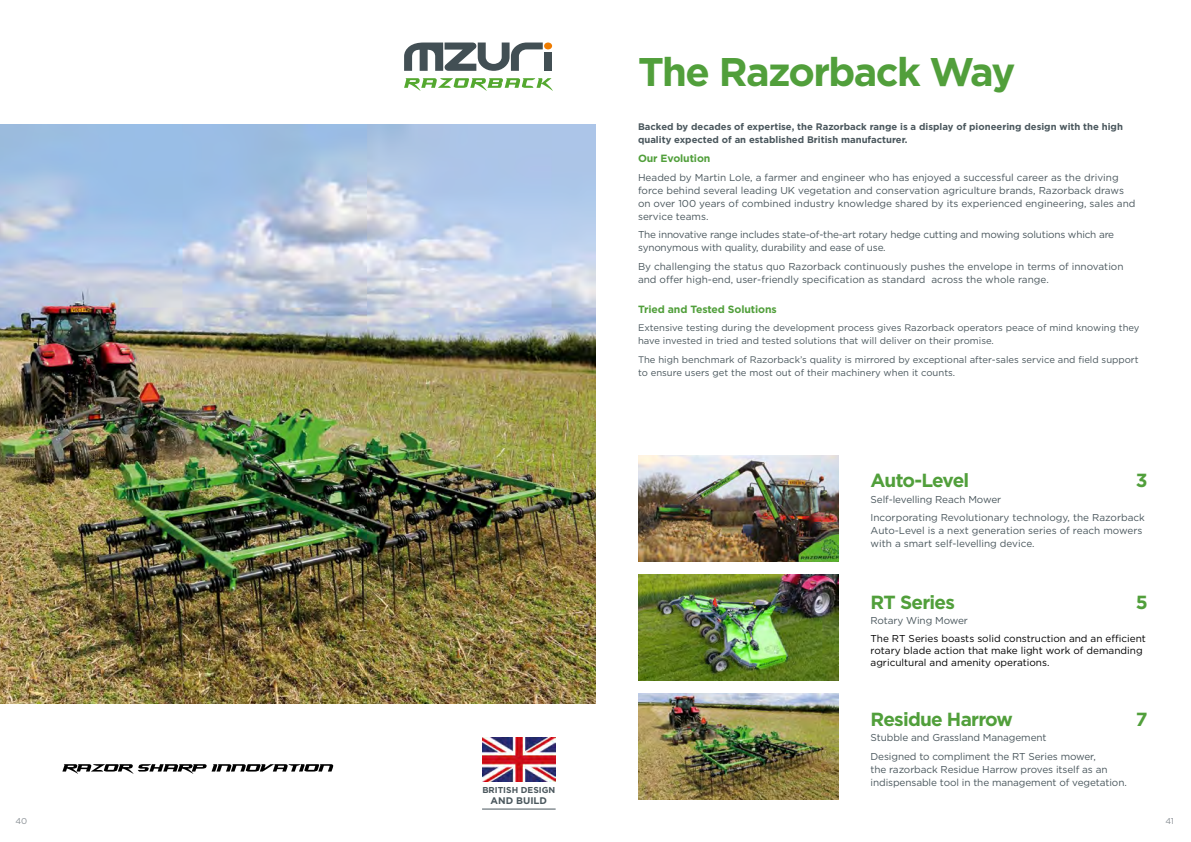
<style>
.page{position:relative;width:1191px;height:842px;background:#fff}
.page>*{position:absolute;margin:0;border:0;box-sizing:border-box;transform-origin:0 0}
.t1{font:700 40px "Gotham";letter-spacing:-.04em;color:#519f3b}
.t2{font:700 19px "Gotham";letter-spacing:-.04em;color:#519f3b}
.t3{font:700 10.5px "Gotham";letter-spacing:-.01em;color:#519f3b}
.t4{font:10px/13px "Gotham";color:#4a575d}
.t5{font:10px/13px "Gotham";letter-spacing:-.02em;color:#4a575d}
.t6{font:10px/12px "Gotham";color:#000}
.t7{font:700 9.6px "Gotham";color:#4a575d}
.t8{font:9.5px/13px "Gotham";color:#4a575d}
.t9{font:700 9.5px/13px "Gotham";color:#4a575d}
.t10{font:700 8.6px "Gotham";color:#4a575d}
.t11{font:8.5px "Gotham";color:#898f94}
</style>
<div class="page">
<img style="left:638px;top:456px;width:200px;height:105px">
<img style="left:638px;top:575px;width:200px;height:105px">
<img style="left:638px;top:693px;width:200px;height:106px">
<img style="left:0;top:125px;width:595px;height:578px">
<svg style="left:62px;top:764px;width:271px;height:10px"></svg>
<svg style="left:404px;top:43px;width:148px;height:28px"></svg>
<svg style="left:404px;top:78px;width:149px;height:13px"></svg>
<img style="left:482px;top:737px;width:73px;height:44px">
<hr style="left:482px;top:809px;width:73px;height:1px;background:#4a575d">
<h1 class="t1" style="left:638px;top:46px;width:379px">The Razorback Way</h1>
<p class="t9" style="left:638px;top:120px;width:486px">Backed by decades of expertise, the Razorback range is a display of pioneering design with the high quality expected of an established British manufacturer.</p>
<p class="t3" style="left:638px;top:151px;width:74px">Our Evolution</p>
<p class="t4" style="left:638px;top:170px;width:499px">Headed by Martin Lole, a farmer and engineer who has enjoyed a successful career as the driving force behind several leading UK vegetation and conservation agriculture brands, Razorback draws on over 100 years of combined industry knowledge shared by its experienced engineering, sales and service teams.</p>
<p class="t5" style="left:638px;top:228px;width:478px">The innovative range includes state-of-the-art rotary hedge cutting and mowing solutions which are synonymous with quality, durability and ease of use.</p>
<p class="t4" style="left:638px;top:260px;width:487px">By challenging the status quo Razorback continuously pushes the envelope in terms of innovation and offer high-end, user-friendly specification as standard across the whole range.</p>
<p class="t3" style="left:638px;top:302px;width:140px">Tried and Tested Solutions</p>
<p class="t8" style="left:638px;top:321px;width:503px">Extensive testing during the development process gives Razorback operators peace of mind knowing they have invested in tried and tested solutions that will deliver on their promise.</p>
<p class="t8" style="left:638px;top:353px;width:502px">The high benchmark of Razorback’s quality is mirrored by exceptional after-sales service and field support to ensure users get the most out of their machinery when it counts.</p>
<h2 class="t2" style="left:870px;top:468px;width:100px">Auto-Level</h2>
<h2 class="t2" style="left:1135px;top:468px;width:13px">3</h2>
<p class="t4" style="left:870px;top:490px;width:276px;line-height:18.7px">Self-levelling Reach Mower<br>Incorporating Revolutionary technology, the Razorback</p>
<p class="t4" style="left:870px;top:524px;width:273px">Auto-Level is a next generation series of reach mowers with a smart self-levelling device.</p>
<h2 class="t2" style="left:870px;top:589px;width:86px">RT Series</h2>
<h2 class="t2" style="left:1135px;top:589px;width:13px">5</h2>
<p class="t4" style="left:870px;top:614px;width:99px">Rotary Wing Mower</p>
<p class="t6" style="left:870px;top:632px;width:277px">The RT Series boasts solid construction and an efficient rotary blade action that make light work of demanding agricultural and amenity operations.</p>
<p class="t10" style="left:482px;top:784px;width:74px">BRITISH DESIGN</p>
<p class="t7" style="left:490px;top:795px;width:58px">AND BUILD</p>
<h2 class="t2" style="left:870px;top:706px;width:144px">Residue Harrow</h2>
<h2 class="t2" style="left:1135px;top:706px;width:13px">7</h2>
<p class="t4" style="left:870px;top:728px;width:227px;line-height:18.7px">Stubble and Grassland Management<br>Designed to compliment the RT Series mower,</p>
<p class="t4" style="left:870px;top:763px;width:258px">the razorback Residue Harrow proves itself as an indispensable tool in the management of vegetation.</p>
<p class="t11" style="left:15px;top:816px;width:13px">40</p>
<p class="t11" style="left:1165px;top:816px;width:10px">41</p>
</div>
